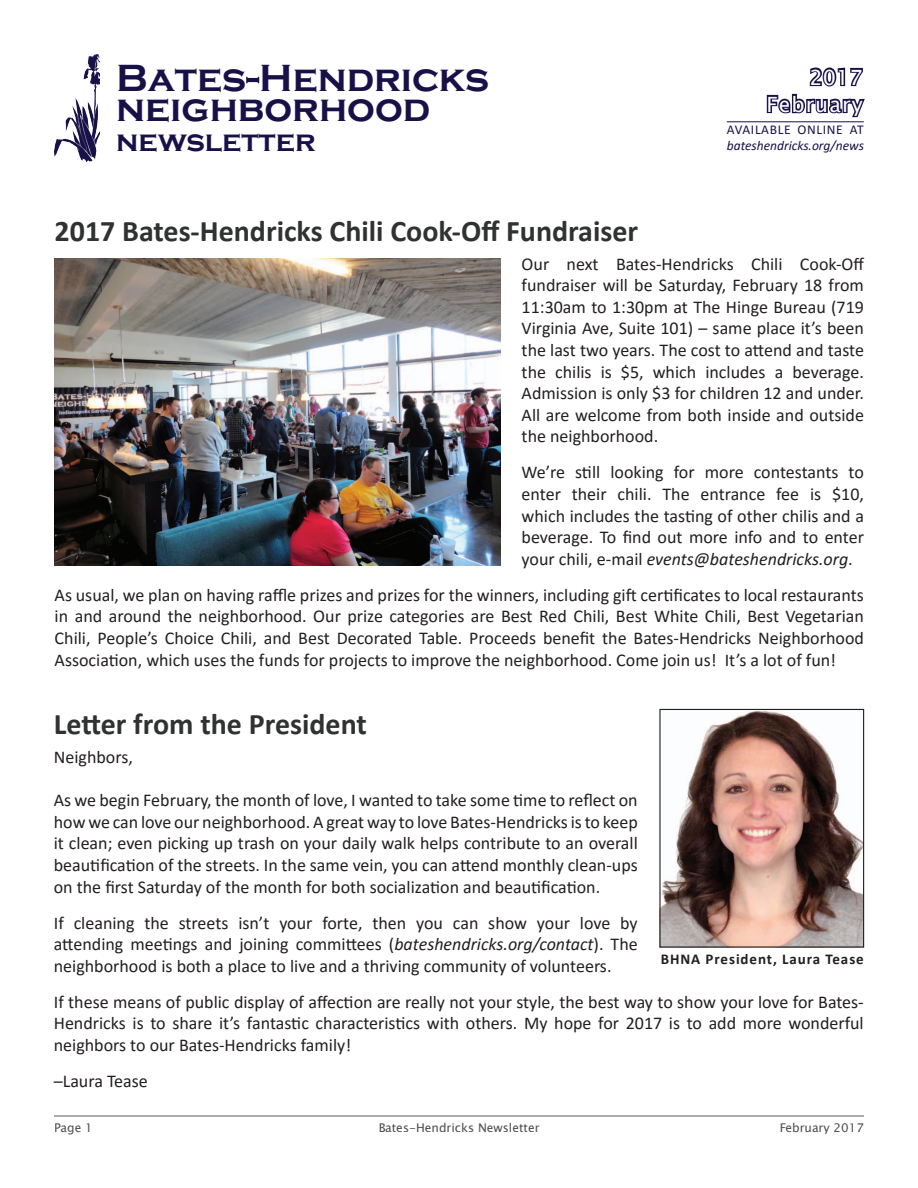
<style>
.page{position:relative;width:918px;height:1188px;background:#fff}
.page>*{position:absolute;margin:0;border:0;box-sizing:border-box;transform-origin:0 0}
.t1{font:700 39px/30px "Copperplate Gothic";color:#181148}
.t2{font:700 30px "Calibri";color:#303131}
.t3{font:700 30px "Copperplate Gothic";color:#181148}
.t4{font:21px/27px "Lucida Sans Unicode";letter-spacing:.05em;color:#fff;text-align:right}
.t5{font:18px/21.6px "Calibri";color:#231f20;text-align:justify}
.t6{font:700 15px "Calibri";letter-spacing:.065em;color:#231f20}
.t7{font:italic 13.5px "Calibri";color:#181148}
.t8{font:13.5px "Calibri";letter-spacing:.045em;color:#181148}
.t9{font:12px "Lucida Sans Unicode";color:#231f20}
.s1{font-style:italic}
</style>
<div class="page">
<img style="left:55px;top:54px;width:45px;height:107px">
<hr style="left:54px;top:1115px;width:810px;height:2px;background:#6c6d70">
<svg style="left:766px;top:67px;width:99px;height:51px"></svg>
<hr style="left:727px;top:121px;width:137px;height:1px;background:#181148">
<img style="left:661px;top:711px;width:201px;height:235px">
<div style="left:659px;top:709px;width:205px;height:239px;border:1px solid #231f20"></div>
<img style="left:55px;top:258px;width:445px;height:307px">
<h1 class="t1" style="left:116px;top:63px;width:374px">Bates-Hendricks neighborhood</h1>
<h2 class="t3" style="left:116px;top:124px;width:201px">newsletter</h2>
<p class="t4" style="left:766px;top:64px;width:98px">2017<br>February</p>
<p class="t8" style="left:727px;top:120px;width:138px">Available online at</p>
<p class="t7" style="left:727px;top:136px;width:139px">bateshendricks.org/news</p>
<h2 class="t2" style="left:55px;top:210px;width:585px">2017 Bates-Hendricks Chili Cook-Off Fundraiser</h2>
<p class="t5" style="left:522px;top:252px;width:344px">Our next Bates-Hendricks Chili Cook-Off fundraiser will be Saturday, February 18 from 11:30am to 1:30pm at The Hinge Bureau (719<br>Virginia Ave, Suite 101) – same place it’s been the last two years. The cost to attend and taste the chilis is $5, which includes a beverage.<br>Admission is only $3 for children 12 and under.<br>All are welcome from both inside and outside the neighborhood.</p>
<p class="t5" style="left:522px;top:461px;width:344px">We’re still looking for more contestants to enter their chili. The entrance fee is $10, which includes the tasting of other chilis and a beverage. To find out more info and to enter your chili, e-mail <span class="s1">events@bateshendricks.org</span>.</p>
<p class="t5" style="left:55px;top:583px;width:811px">As usual, we plan on having raffle prizes and prizes for the winners, including gift certificates to local restaurants in and around the neighborhood. Our prize categories are Best Red Chili, Best White Chili, Best Vegetarian Chili, People’s Choice Chili, and Best Decorated Table. Proceeds benefit the Bates-Hendricks Neighborhood Association, which uses the funds for projects to improve the neighborhood. Come join us! It’s a lot of fun!</p>
<h2 class="t2" style="left:54px;top:703px;width:315px">Letter from the President</h2>
<p class="t5" style="left:54px;top:746px;width:81px">Neighbors,</p>
<p class="t5" style="left:54px;top:789px;width:585px">As we begin February, the month of love, I wanted to take some time to reflect on how we can love our neighborhood. A great way to love Bates-Hendricks is to keep it clean; even picking up trash on your daily walk helps contribute to an overall beautification of the streets. In the same vein, you can attend monthly clean-ups on the first Saturday of the month for both socialization and beautification.</p>
<p class="t5" style="left:54px;top:911px;width:586px">If cleaning the streets isn’t your forte, then you can show your love by attending meetings and joining committees (<span class="s1">bateshendricks.org/contact</span>). The neighborhood is both a place to live and a thriving community of volunteers.</p>
<p class="t5" style="left:54px;top:991px;width:811px">If these means of public display of affection are really not your style, the best way to show your love for Bates-Hendricks is to share it’s fantastic characteristics with others. My hope for 2017 is to add more wonderful neighbors to our Bates-Hendricks family!</p>
<p class="t5" style="left:54px;top:1070px;width:95px">–Laura Tease</p>
<p class="t6" style="left:661px;top:948px;width:205px">BHNA President, Laura Tease</p>
<p class="t9" style="left:54px;top:1118px;width:40px">Page 1</p>
<p class="t9" style="left:378px;top:1118px;width:163px">Bates-Hendricks Newsletter</p>
<p class="t9" style="left:779px;top:1118px;width:86px">February 2017</p>
</div>
